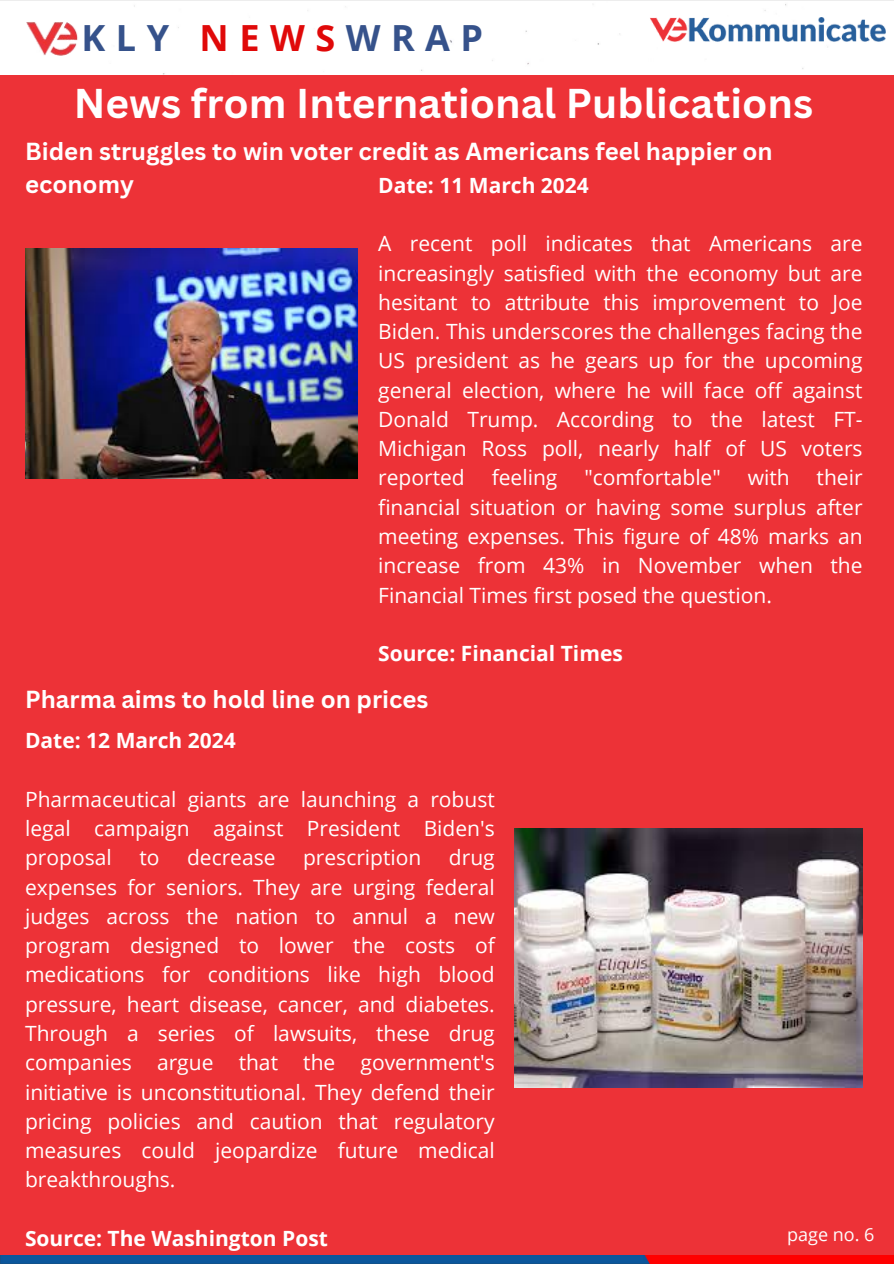
<style>
.page{position:relative;width:894px;height:1264px;background:#fff}
.page>*{position:absolute;margin:0;border:0;box-sizing:border-box;transform-origin:0 0}
.t1{font:700 40.5px "Canva Sans";color:#fff}
.t2{font:700 36px "Open Sans";letter-spacing:.29em;color:#36528b}
.t3{font:700 24px/32.7px "Canva Sans";color:#fff}
.t4{font:21px/29.2px "Open Sans";color:#fff;text-align:justify}
.t5{font:700 21px "Open Sans";color:#fff}
.t6{font:18px "Open Sans";color:#fefefe}
.s1{color:#e00909}
</style>
<div class="page">
<div style="left:0;top:6px;width:893px;height:1257px;background:#ed3237"></div>
<div style="left:0;top:4px;width:893px;height:71px;background:#fff"></div>
<img style="left:0;top:1255px;width:893px;height:8px">
<img style="left:25px;top:22px;width:53px;height:35px">
<img style="left:647px;top:18px;width:238px;height:27px">
<img style="left:25px;top:248px;width:332px;height:231px">
<img style="left:514px;top:828px;width:348px;height:259px">
<p class="t2" style="left:82px;top:13px;width:403px">KLY <span class="s1">NEWS</span>WRAP</p>
<h4 class="t1" style="left:74px;top:75px;width:740px">News from International Publications</h4>
<h5 class="t3" style="left:25px;top:135px;width:749px">Biden struggles to win voter credit as Americans feel happier on economy</h5>
<h4 class="t5" style="left:378px;top:170px;width:212px">Date: 11 March 2024</h4>
<p class="t4" style="left:378px;top:228px;width:486px">A recent poll indicates that Americans are increasingly satisfied with the economy but are hesitant to attribute this improvement to Joe Biden. This underscores the challenges facing the US president as he gears up for the upcoming general election, where he will face off against Donald Trump. According to the latest FT-Michigan Ross poll, nearly half of US voters reported</p>
<p class="t4" style="left:491px;top:462px;width:67px">feeling</p>
<p class="t4" style="left:584px;top:462px;width:138px">"comfortable"</p>
<p class="t4" style="left:747px;top:462px;width:43px">with</p>
<p class="t4" style="left:378px;top:462px;width:486px;text-indent:438px">their financial situation or having some surplus after meeting expenses. This figure of 48% marks an increase from 43% in November when the Financial Times first posed the question.</p>
<p class="t5" style="left:378px;top:638px;width:246px">Source: Financial Times</p>
<p class="t3" style="left:25px;top:682px;width:405px">Pharma aims to hold line on prices</p>
<p class="t5" style="left:25px;top:726px;width:212px">Date: 12 March 2024</p>
<h3 class="t4" style="left:25px;top:784px;width:471px">Pharmaceutical giants are launching a robust legal campaign against President Biden's proposal</h3>
<h3 class="t4" style="left:25px;top:842px;width:471px;text-indent:424px">drug expenses for seniors. They are urging federal judges across the nation to annul a new program designed to lower the costs of medications for conditions like high blood pressure, heart disease, cancer, and diabetes.<br>Through a series of lawsuits, these drug companies argue that the government's initiative is unconstitutional. They defend their pricing policies and caution that regulatory measures could jeopardize future medical breakthroughs.</h3>
<h4 class="t5" style="left:25px;top:1223px;width:304px">Source: The Washington Post</h4>
<h3 class="t4" style="left:139px;top:842px;width:22px">to</h3>
<h3 class="t4" style="left:187px;top:842px;width:90px">decrease</h3>
<h3 class="t4" style="left:303px;top:842px;width:120px">prescription</h3>
<h5 class="t6" style="left:786px;top:1221px;width:89px">page no. 6</h5>
</div>
